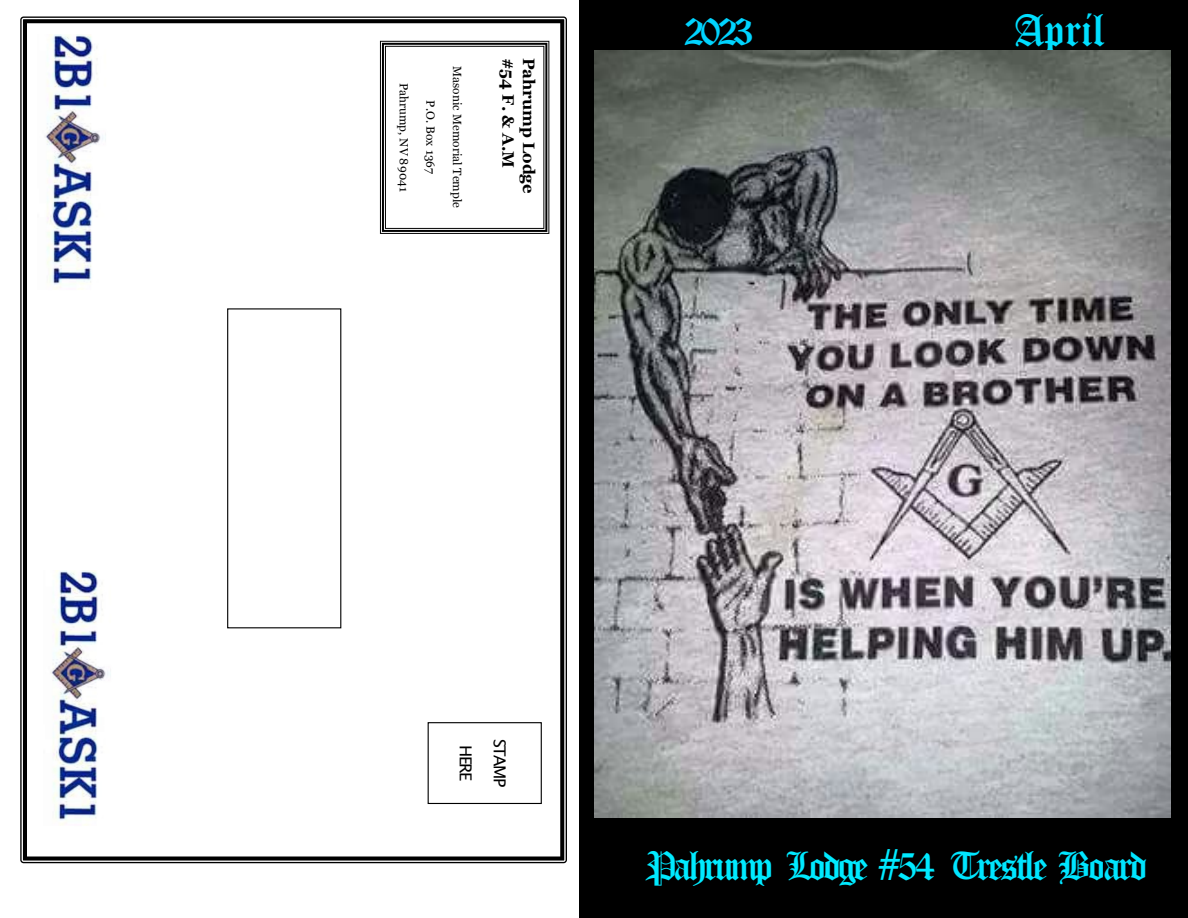
<style>
.page{position:relative;width:1188px;height:918px;background:#fff}
.page>*{position:absolute;margin:0;border:0;box-sizing:border-box;transform-origin:0 0}
.t1{font:33.15px "Old English Five";color:#00dfff}
.t2{font:30px "Old English Five";letter-spacing:-.12em;color:#00eaff}
.t3{font:29.85px "Old English Five";color:#00d4ff}
.t4{font:700 16.5px "Georgia";color:#000}
.t5{font:16.5px/33.9px "Lucida Grande";letter-spacing:-.09em;color:#000;text-align:center}
.t6{font:11.85px "Georgia";letter-spacing:.01em;color:#000}
.s1{color:#00e5ff}
</style>
<div class="page">
<svg style="left:20px;top:16px;width:547px;height:847px"></svg>
<img style="left:38px;top:34px;width:72px;height:257px">
<svg style="left:380px;top:41px;width:169px;height:193px"></svg>
<img style="left:392px;top:47px;width:146px;height:181px">
<div style="left:428px;top:722px;width:114px;height:82px;background:#fff;border:1px solid #000"></div>
<img style="left:434px;top:723px;width:102px;height:80px">
<div style="left:227px;top:308px;width:114px;height:320px;background:#fff;border:1px solid #000"></div>
<div style="left:580px;top:0;width:608px;height:918px;background:#000"></div>
<img style="left:234px;top:309px;width:101px;height:318px">
<img style="left:594px;top:50px;width:577px;height:768px">
<p class="t6" style="left:409px;top:83px;width:110px;rotate:90deg">Pahrump, NV 89041</p>
<p class="t6" style="left:436px;top:100px;width:75px;rotate:90deg">P.O. Box 1367</p>
<p class="t6" style="left:462px;top:66px;width:144px;rotate:90deg">Masonic Memorial Temple</p>
<h3 class="t4" style="left:515px;top:58px;width:111px;rotate:90deg">#54 F. &amp; A.M</h3>
<h3 class="t4" style="left:536px;top:58px;width:138px;rotate:90deg">Pahrump Lodge</h3>
<h3 class="t3" style="left:684px;top:17px;width:72px">2023</h3>
<h1 class="t1" style="left:1013px;top:15px;width:93px">April</h1>
<h3 class="t5" style="left:516px;top:739px;width:50px;rotate:90deg">STAMP<br>HERE</h3>
<h2 class="t2" style="left:644px;top:852px;width:505px">Pahrump Lodge #54 <span class="s1">Trestle Board</span></h2>
</div>
